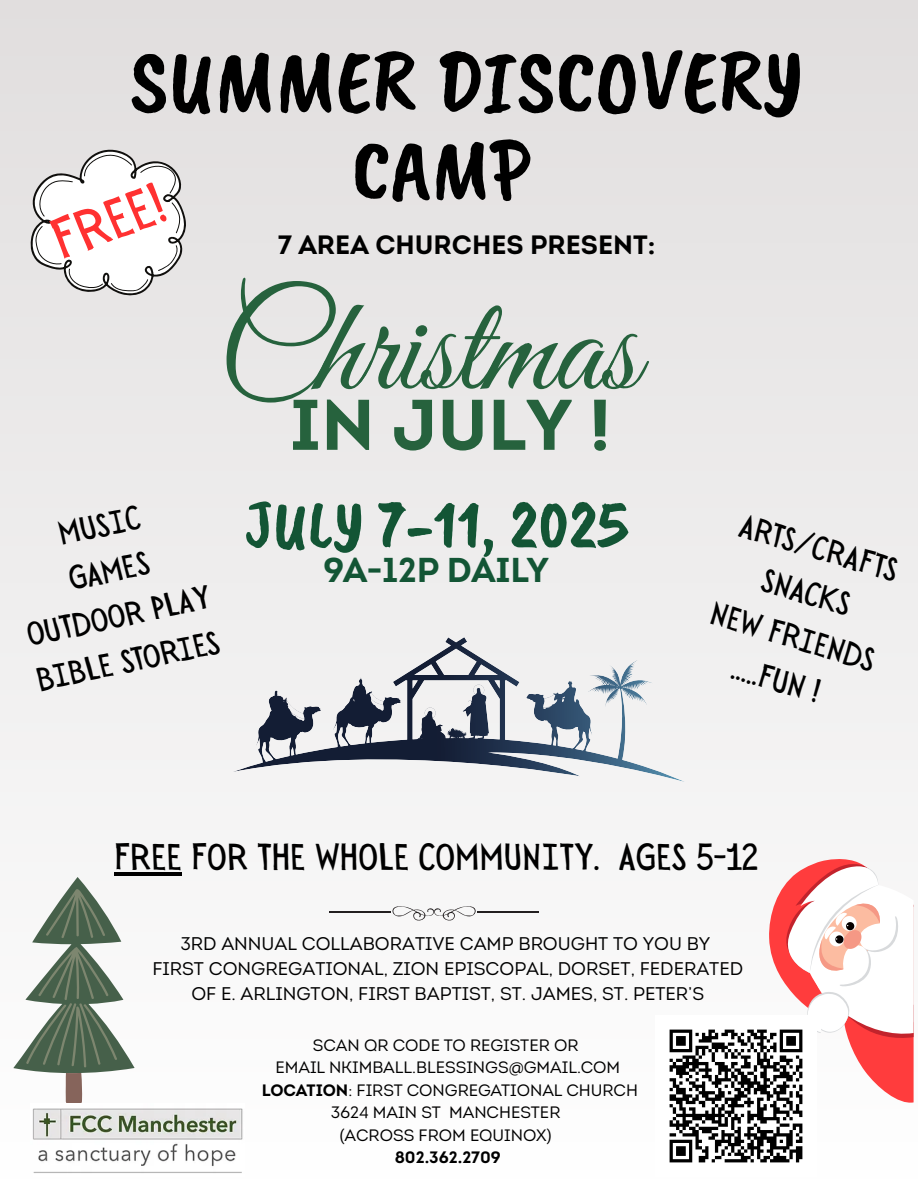
<style>
.page{position:relative;width:918px;height:1188px;background:#fff}
.page>*{position:absolute;margin:0;border:0;box-sizing:border-box;transform-origin:0 0}
.t1{font:138.15px "Great Vibes";color:#26623d}
.t2{font:90px "Caveat Brush";color:#000}
.t3{font:87px "Caveat Brush";color:#000}
.t4{font:700 71.55px "Intro";color:#26623d}
.t5{font:68.7px "Caveat Brush";color:#135535}
.t6{font:58.5px "Sensa Wild Fill";color:#ff3131}
.t7{font:37.95px "Sensa Wild Fill";color:#000}
.t8{font:700 34.5px "Intro";color:#135535}
.t9{font:33.6px "Sensa Wild Fill";color:#000}
.t10{font:700 26.55px "Intro";color:#000}
.t11{font:18.3px/24.8px "Intro";color:#000;text-align:center}
.t12{font:16.5px "Intro";color:#000}
.t13{font:700 16.5px "Intro";color:#000}
.s1{font-weight:700}
</style>
<div class="page">
<div style="left:0;top:0;width:918px;height:1188px;background:linear-gradient(to bottom,#dfdddd,#f9fafa)"></div>
<svg style="left:13px;top:877px;width:122px;height:228px"></svg>
<svg style="left:413px;top:680px;width:87px;height:59px"></svg>
<hr style="left:477px;top:911px;width:61px;height:1px;background:#231f20">
<hr style="left:330px;top:911px;width:61px;height:1px;background:#231f20">
<svg style="left:392px;top:904px;width:84px;height:17px"></svg>
<svg style="left:768px;top:859px;width:146px;height:246px"></svg>
<svg style="left:30px;top:148px;width:156px;height:148px"></svg>
<img style="left:30px;top:1104px;width:214px;height:73px">
<img style="left:656px;top:1016px;width:160px;height:161px">
<hr style="left:114px;top:873px;width:68px;height:3px;background:#000">
<p class="t2" style="left:130px;top:24px;width:675px">SUMMER DISCOVERY</p>
<p class="t3" style="left:352px;top:114px;width:180px">CAMP</p>
<p class="t6" style="left:42px;top:212px;width:118px;rotate:-21deg">FREE!</p>
<h4 class="t10" style="left:278px;top:234px;width:379px">7 AREA CHURCHES PRESENT:</h4>
<p class="t1" style="left:218px;top:271px;width:422px">Christmas</p>
<h3 class="t4" style="left:290px;top:396px;width:322px">IN JULY !</h3>
<p class="t9" style="left:55px;top:516px;width:84px;rotate:-12deg">MUSIC</p>
<h5 class="t9" style="left:65px;top:561px;width:83px;rotate:-12deg">GAMES</h5>
<h1 class="t9" style="left:24px;top:617px;width:188px;rotate:-12deg">OUTDOOR PLAY</h1>
<p class="t9" style="left:33px;top:662px;width:188px;rotate:-12deg">BIBLE STORIES</p>
<p class="t5" style="left:245px;top:481px;width:385px">JULY 7-11, 2025</p>
<p class="t8" style="left:323px;top:556px;width:227px">9A-12P DAILY</p>
<h6 class="t9" style="left:746px;top:507px;width:165px;rotate:16deg">ARTS/CRAFTS</h6>
<p class="t9" style="left:767px;top:561px;width:94px;rotate:16deg">SNACKS</p>
<p class="t9" style="left:716px;top:595px;width:172px;rotate:16deg">NEW FRIENDS</p>
<p class="t9" style="left:738px;top:649px;width:92px;rotate:16deg">.....FUN !</p>
<p class="t7" style="left:114px;top:836px;width:645px">FREE FOR THE WHOLE COMMUNITY. AGES 5-12</p>
<p class="t11" style="left:180px;top:933px;width:532px">3RD ANNUAL COLLABORATIVE CAMP BROUGHT TO YOU BY</p>
<p class="t11" style="left:152px;top:958px;width:592px">FIRST CONGREGATIONAL, ZION EPISCOPAL, DORSET, FEDERATED<br>OF E. ARLINGTON, FIRST BAPTIST, ST. JAMES, ST. PETER’S</p>
<p class="t12" style="left:313px;top:1039px;width:267px">SCAN QR CODE TO REGISTER OR</p>
<p class="t12" style="left:275px;top:1061px;width:346px">EMAIL NKIMBALL.BLESSINGS@GMAIL.COM</p>
<p class="t12" style="left:262px;top:1084px;width:378px"><span class="s1">LOCATION</span>: FIRST CONGREGATIONAL CHURCH</p>
<p class="t12" style="left:331px;top:1106px;width:231px">3624 MAIN ST MANCHESTER</p>
<p class="t12" style="left:340px;top:1129px;width:213px">(ACROSS FROM EQUINOX)</p>
<p class="t13" style="left:395px;top:1151px;width:108px">802.362.2709</p>
</div>
